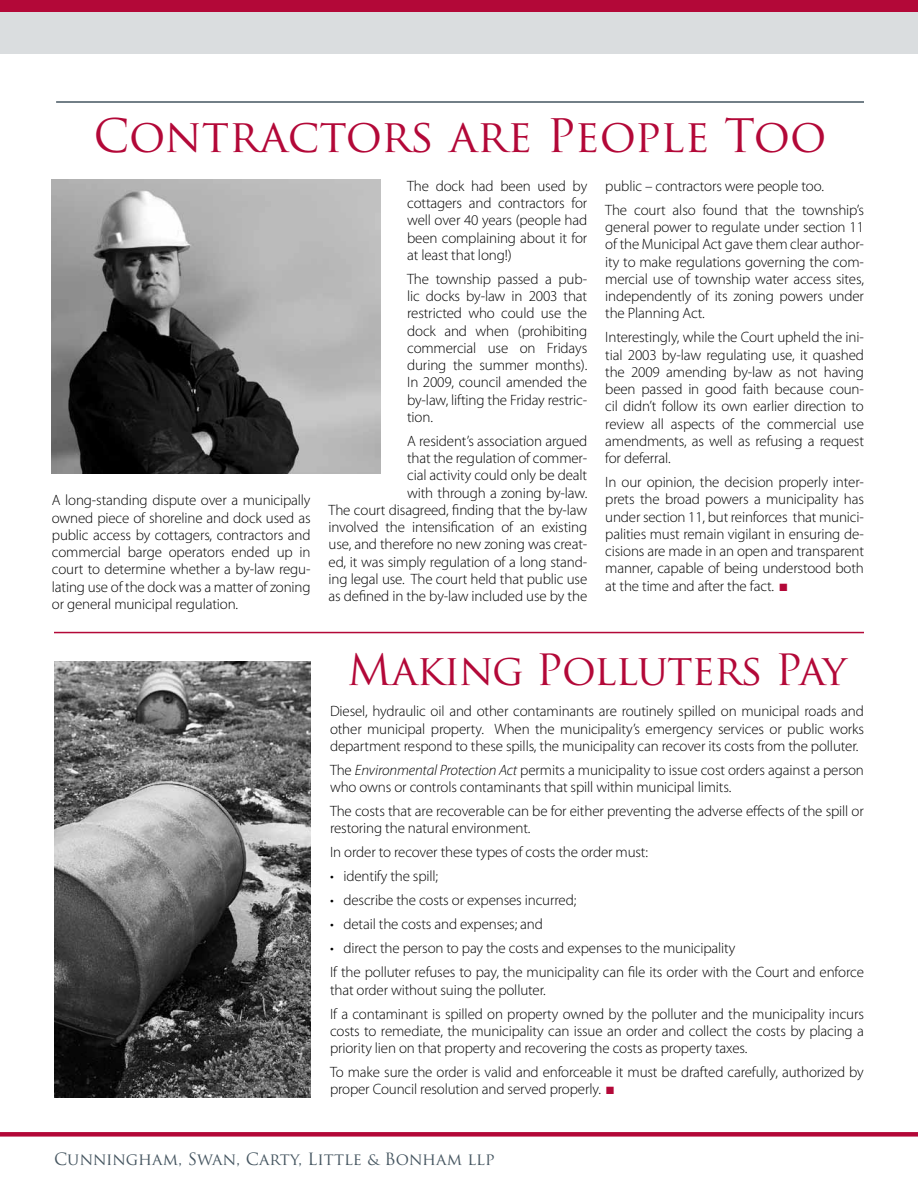
<style>
.page{position:relative;width:918px;height:1188px;background:#fff}
.page>*{position:absolute;margin:0;border:0;box-sizing:border-box;transform-origin:0 0}
.t1{font:45px "Trajan Pro";letter-spacing:-.07em;color:#b30838}
.t2{font:42px "Trajan Pro";letter-spacing:-.095em;color:#b30838}
.t3{font:16.5px "Trajan Pro";letter-spacing:-.02em;color:#455560}
.t4{font:300 15px/17.2px "Myriad Pro";letter-spacing:-.01em;color:#000;text-align:justify}
.s1{color:#b30838}
.s2{font-style:italic}
</style>
<div class="page">
<div style="left:0;top:0;width:918px;height:54px;background:#dadddf"></div>
<hr style="left:56px;top:101px;width:808px;height:2px;background:#455560">
<div style="left:0;top:1132px;width:918px;height:5px;background:#b30838"></div>
<div style="left:0;top:0;width:918px;height:11px;background:#b30838"></div>
<hr style="left:54px;top:632px;width:810px;height:1px;background:#b30838">
<img style="left:52px;top:180px;width:328px;height:294px">
<img style="left:54px;top:662px;width:257px;height:436px">
<h1 class="t1" style="left:93px;top:107px;width:735px">Contractors are People Too</h1>
<p class="t4" style="left:52px;top:491px;width:260px">A long-standing dispute over a municipally owned piece of shoreline and dock used as public access by cottagers, contractors and commercial barge operators ended up in court to determine whether a by-law regu&shy;lating use of the dock was a matter of zoning or general municipal regulation.</p>
<p class="t4" style="left:407px;top:177px;width:182px">The dock had been used by cottagers and contractors for well over 40 years (people had been complaining about it for at least that long!)</p>
<p class="t4" style="left:407px;top:270px;width:182px">The township passed a pub&shy;lic docks by-law in 2003 that restricted who could use the dock and when (prohibiting commercial use on Fridays during the summer months).<br>In 2009, council amended the by-law, lifting the Friday restric&shy;tion.</p>
<p class="t4" style="left:329px;top:432px;width:260px;text-align:right">A resident’s association argued<br>that the regulation of commer-<br>cial activity could only be dealt<br>with through a zoning by-law.<br>The court disagreed, finding that the by-law involved the intensification of an existing use, and therefore no new zoning was creat&shy;ed, it was simply regulation of a long stand&shy;ing legal use. The court held that public use as defined in the by-law included use by the</p>
<p class="t4" style="left:605px;top:174px;width:260px;line-height:24px">public – contractors were people too.<br>The court also found that the township’s</p>
<p class="t4" style="left:605px;top:218px;width:260px">general power to regulate under section 11 of the Municipal Act gave them clear author&shy;ity to make regulations governing the com&shy;mercial use of township water access sites, independently of its zoning powers under the Planning Act.</p>
<p class="t4" style="left:605px;top:328px;width:260px">Interestingly, while the Court upheld the ini&shy;tial 2003 by-law regulating use, it quashed the 2009 amending by-law as not having been passed in good faith because coun&shy;cil didn’t follow its own earlier direction to review all aspects of the commercial use amendments, as well as refusing a request for deferral.</p>
<p class="t4" style="left:605px;top:473px;width:260px">In our opinion, the decision properly inter&shy;prets the broad powers a municipality has under section 11, but reinforces that munici&shy;palities must remain vigilant in ensuring de&shy;cisions are made in an open and transparent manner, capable of being understood both at the time and after the fact. <span class="s1">■</span></p>
<h2 class="t2" style="left:347px;top:643px;width:501px">Making Polluters Pay</h2>
<p class="t4" style="left:330px;top:703px;width:536px">Diesel, hydraulic oil and other contaminants are routinely spilled on municipal roads and other municipal property. When the municipality’s emergency services or public works department respond to these spills, the municipality can recover its costs from the polluter.</p>
<p class="t4" style="left:330px;top:761px;width:536px">The <span class="s2">Environmental Protection Act</span> permits a municipality to issue cost orders against a person who owns or controls contaminants that spill within municipal limits.</p>
<p class="t4" style="left:330px;top:802px;width:535px">The costs that are recoverable can be for either preventing the adverse effects of the spill or restoring the natural environment.</p>
<p class="t4" style="left:330px;top:844px;width:320px">In order to recover these types of costs the order must:</p>
<p class="t4" style="left:330px;top:868px;width:110px">• identify the spill;</p>
<p class="t4" style="left:330px;top:892px;width:248px">• describe the costs or expenses incurred;</p>
<p class="t4" style="left:330px;top:916px;width:215px">• detail the costs and expenses; and</p>
<p class="t4" style="left:330px;top:936px;width:535px;line-height:24px">• direct the person to pay the costs and expenses to the municipality<br>If the polluter refuses to pay, the municipality can file its order with the Court and enforce</p>
<p class="t4" style="left:330px;top:978px;width:535px;line-height:24px">that order without suing the polluter.<br>If a contaminant is spilled on property owned by the polluter and the municipality incurs</p>
<p class="t4" style="left:330px;top:1022px;width:535px">costs to remediate, the municipality can issue an order and collect the costs by placing a priority lien on that property and recovering the costs as property taxes.</p>
<p class="t4" style="left:330px;top:1063px;width:535px">To make sure the order is valid and enforceable it must be drafted carefully, authorized by proper Council resolution and served properly. <span class="s1">■</span></p>
<p class="t3" style="left:54px;top:1149px;width:442px">Cunningham, Swan, Carty, Little &amp; Bonham llp</p>
</div>
